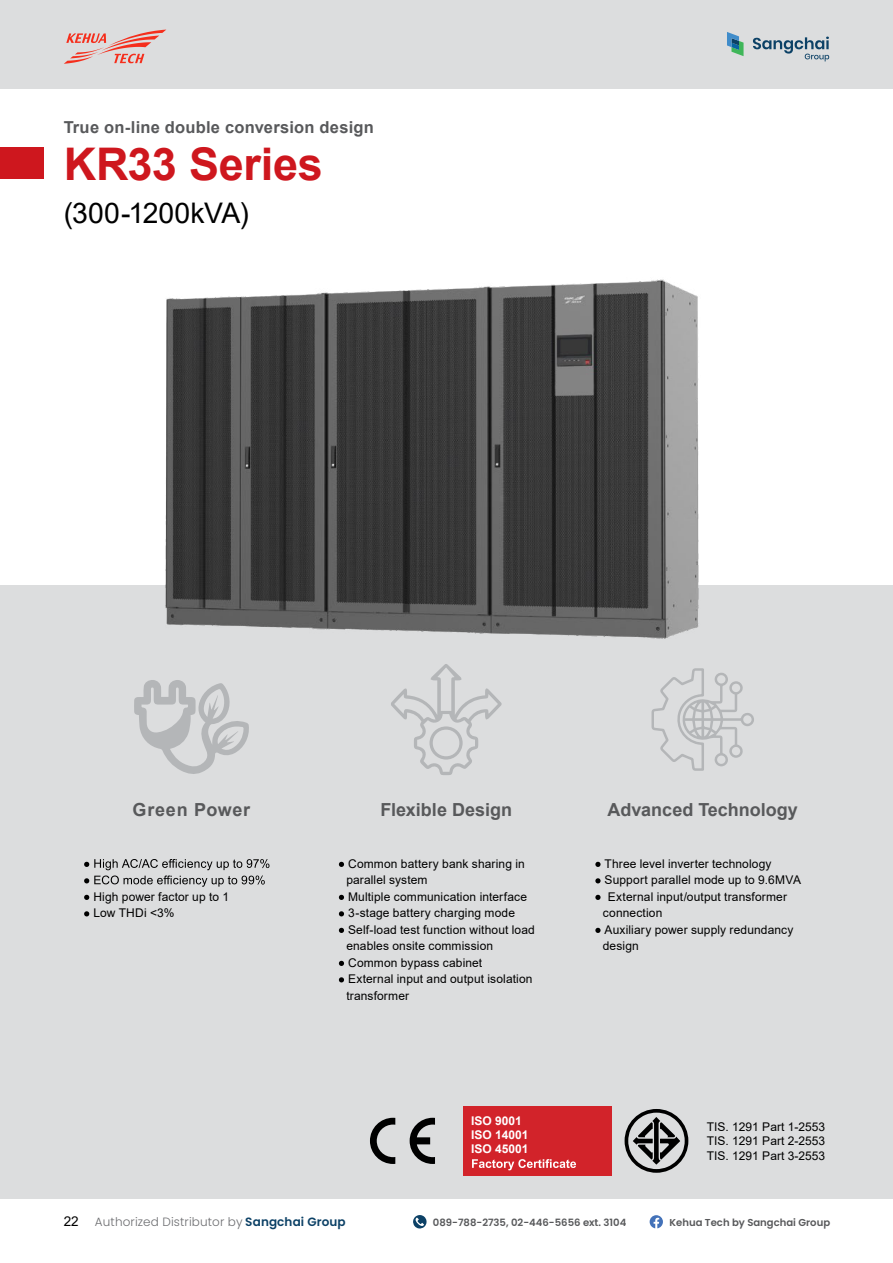
<style>
.page{position:relative;width:893px;height:1263px;background:#fff}
.page>*{position:absolute;margin:0;border:0;box-sizing:border-box;transform-origin:0 0}
.t1{font:700 45px "Arial";letter-spacing:-.005em;color:#ce171e}
.t2{font:28.35px "Arial";color:#000}
.t3{font:700 18px "Arial";color:#58595b}
.t4{font:700 18px "Arial";letter-spacing:.04em;color:#58595b}
.t5{font:700 16.5px "Arial";letter-spacing:.015em;color:#58595b}
.t6{font:12px/16.5px "Arial";letter-spacing:.01em;color:#000}
.t7{font:300 12px "Poppins";letter-spacing:.01em;color:#6d6e71}
.t8{font:700 12px/14.4px "Arial";color:#fff}
.t9{font:600 10.05px "Poppins";color:#58595b}
.s1{font-family:"Arial";font-weight:400;font-size:13.5px;color:#000}
.s2{font-weight:600;color:#0c4166}
</style>
<div class="page">
<div style="left:0;top:0;width:893px;height:89px;background:#dcddde"></div>
<svg style="left:413px;top:1215px;width:14px;height:14px"></svg>
<svg style="left:650px;top:1215px;width:13px;height:13px"></svg>
<svg style="left:727px;top:32px;width:16px;height:24px"></svg>
<svg style="left:753px;top:37px;width:76px;height:24px"></svg>
<svg style="left:64px;top:30px;width:102px;height:34px"></svg>
<div style="left:0;top:586px;width:893px;height:613px;background:#dcddde"></div>
<svg style="left:370px;top:1118px;width:25px;height:46px"></svg>
<svg style="left:410px;top:1118px;width:25px;height:46px"></svg>
<div style="left:463px;top:1106px;width:149px;height:70px;background:#d2232a"></div>
<svg style="left:472px;top:1159px;width:104px;height:11px"></svg>
<svg style="left:625px;top:1109px;width:63px;height:64px"></svg>
<svg style="left:84px;top:859px;width:185px;height:28px"></svg>
<svg style="left:84px;top:895px;width:5px;height:5px"></svg>
<svg style="left:84px;top:911px;width:5px;height:5px"></svg>
<svg style="left:595px;top:862px;width:6px;height:5px"></svg>
<svg style="left:595px;top:878px;width:6px;height:5px"></svg>
<svg style="left:595px;top:895px;width:6px;height:5px"></svg>
<svg style="left:595px;top:928px;width:6px;height:5px"></svg>
<svg style="left:339px;top:862px;width:5px;height:5px"></svg>
<svg style="left:339px;top:895px;width:5px;height:5px"></svg>
<svg style="left:339px;top:911px;width:5px;height:5px"></svg>
<svg style="left:339px;top:928px;width:5px;height:5px"></svg>
<svg style="left:339px;top:961px;width:5px;height:5px"></svg>
<svg style="left:339px;top:977px;width:5px;height:5px"></svg>
<svg style="left:391px;top:700px;width:111px;height:75px"></svg>
<svg style="left:134px;top:700px;width:115px;height:74px"></svg>
<img style="left:57px;top:279px;width:695px;height:421px">
<svg style="left:651px;top:668px;width:103px;height:103px"></svg>
<div style="left:0;top:147px;width:44px;height:32px;background:#ce171e"></div>
<h3 class="t5" style="left:64px;top:116px;width:312px">True on-line double conversion design</h3>
<h1 class="t1" style="left:64px;top:133px;width:260px">KR33 Series</h1>
<h2 class="t2" style="left:64px;top:193px;width:187px">(300-1200kVA)</h2>
<h3 class="t4" style="left:133px;top:797px;width:119px">Green Power</h3>
<p class="t6" style="left:93px;top:888px;width:137px">High power factor up to 1<br>Low THDi &lt;3%</p>
<h3 class="t3" style="left:380px;top:797px;width:133px">Flexible Design</h3>
<p class="t6" style="left:346px;top:855px;width:190px">Common battery bank sharing in parallel system<br>Multiple communication interface<br>3-stage battery charging mode<br>Self-load test function without load enables onsite commission<br>Common bypass cabinet<br>External input and output isolation transformer</p>
<p class="t8" style="left:471px;top:1113px;width:59px">ISO 9001<br>ISO 14001<br>ISO 45001</p>
<h3 class="t3" style="left:608px;top:797px;width:192px">Advanced Technology</h3>
<p class="t6" style="left:605px;top:855px;width:169px">Three level inverter technology</p>
<p class="t6" style="left:605px;top:872px;width:198px">Support parallel mode up to 9.6MVA</p>
<p class="t6" style="left:608px;top:888px;width:181px">External input/output transformer</p>
<p class="t6" style="left:603px;top:905px;width:61px">connection</p>
<p class="t6" style="left:605px;top:921px;width:190px">Auxiliary power supply redundancy</p>
<p class="t6" style="left:603px;top:938px;width:38px">design</p>
<p class="t6" style="left:707px;top:1119px;width:120px;line-height:14.4px;text-align:justify">TIS. 1291 Part 1-2553<br>TIS. 1291 Part 2-2553<br>TIS. 1291 Part 3-2553</p>
<p class="t7" style="left:64px;top:1215px;width:283px"><span class="s1">22</span> Authorized Distributor by <span class="s2">Sangchai Group</span></p>
<p class="t9" style="left:433px;top:1216px;width:195px">089-788-2735, 02-446-5656 ext. 3104</p>
<p class="t9" style="left:670px;top:1216px;width:162px">Kehua Tech by Sangchai Group</p>
</div>
